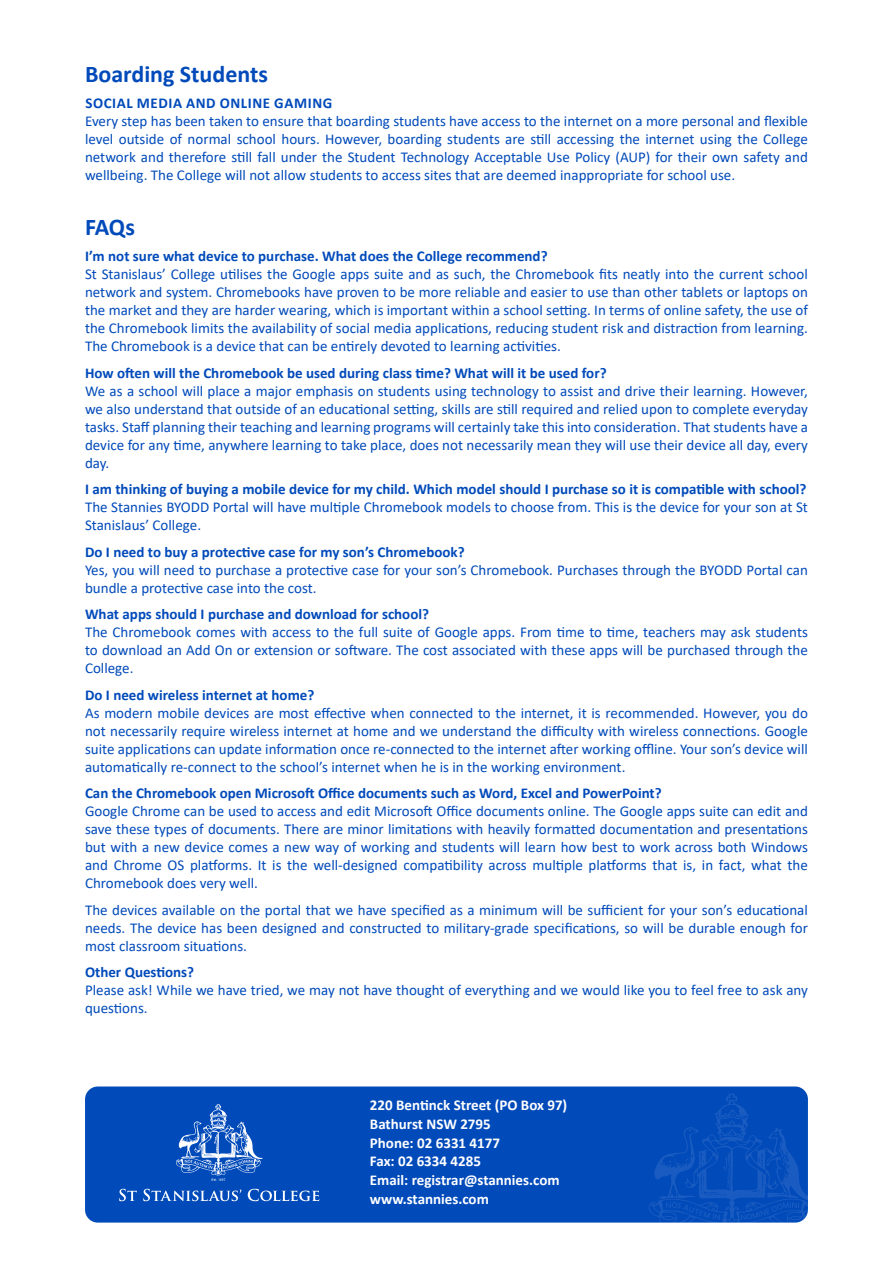
<style>
.page{position:relative;width:893px;height:1263px;background:#fff}
.page>*{position:absolute;margin:0;border:0;box-sizing:border-box;transform-origin:0 0}
.heading_1{font:700 24px "Calibri";color:#004aba}
.t1{font:15px/18px "Calibri";color:#004aba;text-align:justify}
.t2{font:700 15px "Calibri";color:#004aba}
.t3{font:700 15px "Calibri";color:#fff}
.t4{font:700 15px "Calibri";letter-spacing:.04em;color:#004aba}
</style>
<div class="page">
<div style="left:85px;top:1086px;width:723px;height:136px;background:#004aba;border-radius:13px"></div>
<svg style="left:119px;top:1189px;width:18px;height:12px"></svg>
<svg style="left:143px;top:1189px;width:98px;height:12px"></svg>
<svg style="left:248px;top:1189px;width:71px;height:12px"></svg>
<svg style="left:176px;top:1104px;width:87px;height:77px"></svg>
<svg style="left:649px;top:1093px;width:159px;height:129px"></svg>
<p class="heading_1" style="left:85px;top:57px;width:184px">Boarding Students</p>
<p class="t4" style="left:85px;top:93px;width:249px">SOCIAL MEDIA AND ONLINE GAMING</p>
<p class="t1" style="left:85px;top:112px;width:724px">Every step has been taken to ensure that boarding students have access to the internet on a more personal and flexible level outside of normal school hours. However, boarding students are still accessing the internet using the College network and therefore still fall under the Student Technology Acceptable Use Policy (AUP) for their own safety and wellbeing. The College will not allow students to access sites that are deemed inappropriate for school use.</p>
<p class="heading_1" style="left:85px;top:210px;width:51px">FAQs</p>
<p class="t2" style="left:85px;top:246px;width:464px">I’m not sure what device to purchase. What does the College recommend?</p>
<p class="t1" style="left:85px;top:265px;width:724px">St Stanislaus’ College utilises the Google apps suite and as such, the Chromebook fits neatly into the current school network and system. Chromebooks have proven to be more reliable and easier to use than other tablets or laptops on the market and they are harder wearing, which is important within a school setting. In terms of online safety, the use of the Chromebook limits the availability of social media applications, reducing student risk and distraction from learning.<br>The Chromebook is a device that can be entirely devoted to learning activities.</p>
<p class="t2" style="left:85px;top:362px;width:523px">How often will the Chromebook be used during class time? What will it be used for?</p>
<p class="t1" style="left:85px;top:381px;width:724px">We as a school will place a major emphasis on students using technology to assist and drive their learning. However, we also understand that outside of an educational setting, skills are still required and relied upon to complete everyday tasks. Staff planning their teaching and learning programs will certainly take this into consideration. That students have a device for any time, anywhere learning to take place, does not necessarily mean they will use their device all day, every day.</p>
<p class="t2" style="left:85px;top:479px;width:723px">I am thinking of buying a mobile device for my child. Which model should I purchase so it is compatible with school?</p>
<p class="t1" style="left:85px;top:498px;width:724px">The Stannies BYODD Portal will have multiple Chromebook models to choose from. This is the device for your son at St<br>Stanislaus’ College.</p>
<p class="t2" style="left:85px;top:541px;width:381px">Do I need to buy a protective case for my son’s Chromebook?</p>
<p class="t1" style="left:85px;top:560px;width:724px">Yes, you will need to purchase a protective case for your son’s Chromebook. Purchases through the BYODD Portal can bundle a protective case into the cost.</p>
<p class="t2" style="left:85px;top:604px;width:346px">What apps should I purchase and download for school?</p>
<p class="t1" style="left:85px;top:623px;width:724px">The Chromebook comes with access to the full suite of Google apps. From time to time, teachers may ask students to download an Add On or extension or software. The cost associated with these apps will be purchased through the College.</p>
<p class="t2" style="left:85px;top:684px;width:231px">Do I need wireless internet at home?</p>
<p class="t1" style="left:85px;top:703px;width:724px">As modern mobile devices are most effective when connected to the internet, it is recommended. However, you do not necessarily require wireless internet at home and we understand the difficulty with wireless connections. Google suite applications can update information once re-connected to the internet after working offline. Your son’s device will automatically re-connect to the school’s internet when he is in the working environment.</p>
<p class="t2" style="left:85px;top:783px;width:578px">Can the Chromebook open Microsoft Office documents such as Word, Excel and PowerPoint?</p>
<p class="t1" style="left:85px;top:802px;width:724px">Google Chrome can be used to access and edit Microsoft Office documents online. The Google apps suite can edit and save these types of documents. There are minor limitations with heavily formatted documentation and presentations but with a new device comes a new way of working and students will learn how best to work across both Windows and Chrome OS platforms. It is the well-designed compatibility across multiple platforms that is, in fact, what the Chromebook does very well.</p>
<p class="t1" style="left:85px;top:900px;width:724px">The devices available on the portal that we have specified as a minimum will be sufficient for your son’s educational needs. The device has been designed and constructed to military-grade specifications, so will be durable enough for most classroom situations.</p>
<p class="t2" style="left:85px;top:962px;width:111px">Other Questions?</p>
<p class="t1" style="left:85px;top:981px;width:724px">Please ask! While we have tried, we may not have thought of everything and we would like you to feel free to ask any questions.</p>
<p class="t3" style="left:370px;top:1094px;width:199px">220 Bentinck Street (PO Box 97)</p>
<p class="t3" style="left:370px;top:1113px;width:122px">Bathurst NSW 2795</p>
<p class="t3" style="left:370px;top:1132px;width:132px">Phone: 02 6331 4177</p>
<p class="t3" style="left:370px;top:1151px;width:112px">Fax: 02 6334 4285</p>
<p class="t3" style="left:370px;top:1169px;width:191px">Email: registrar@stannies.com</p>
<p class="t3" style="left:370px;top:1188px;width:120px">www.stannies.com</p>
</div>
